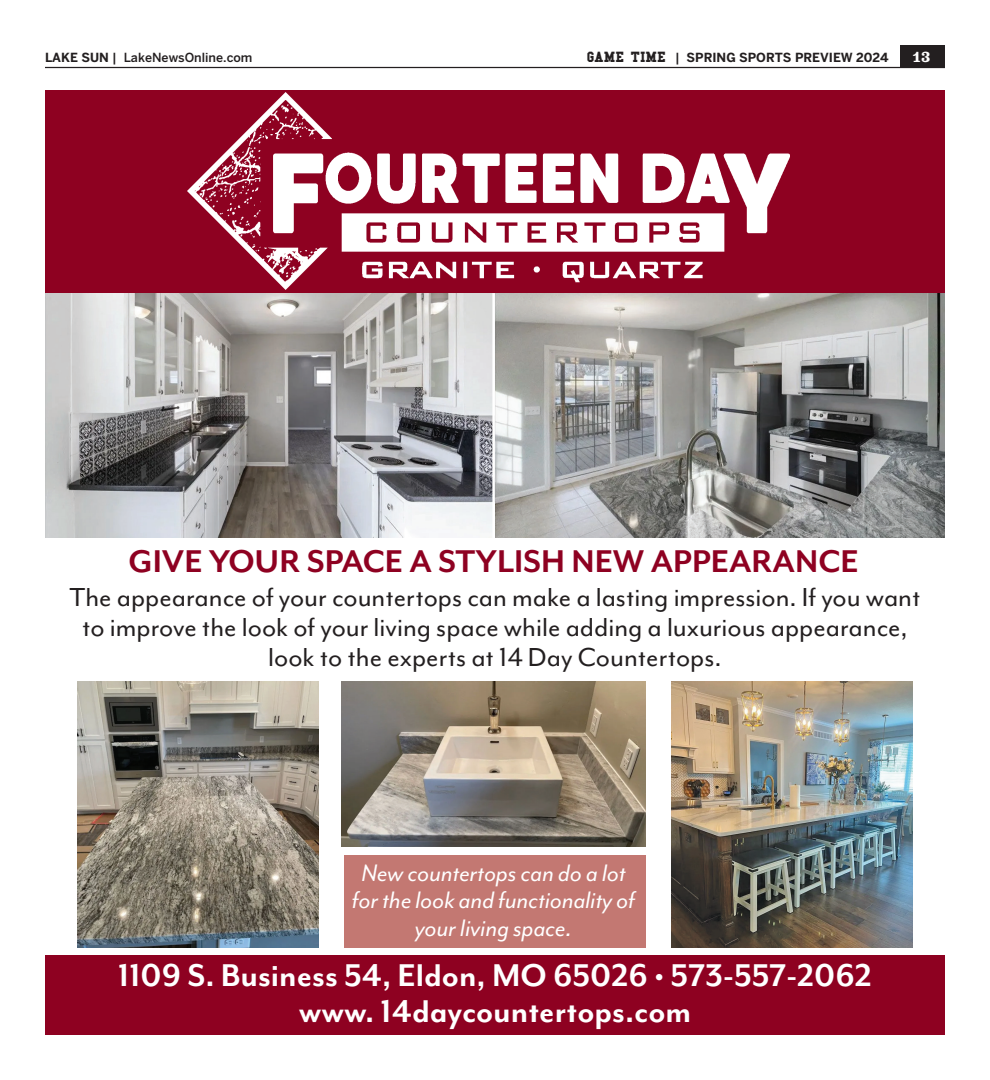
<style>
.page{position:relative;width:990px;height:1080px;background:#fff}
.page>*{position:absolute;margin:0;border:0;box-sizing:border-box;transform-origin:0 0}
.t1{font:700 36.25px/36.2px "Mr Eaves Mod OT";color:#fff;text-align:center}
.t2{font:700 36.25px "Mr Eaves Mod OT";color:#8e0121}
.t3{font:30px/30px "Mr Eaves Mod OT";color:#231f20;text-align:center}
.t4{font:italic 27.5px/27.5px "Mr Eaves Mod OT";color:#fff;text-align:center}
.t5{font:700 12.5px "Benton Sans";color:#231f20}
.t6{font:500 12.5px "Benton Sans";color:#231f20}
.t7{font:700 12.5px "Belizio";color:#fff}
.s1{font-weight:700}
.s2{font-family:"College";font-size:15px}
.s3{font-weight:500}
</style>
<div class="page">
<div style="left:900px;top:45px;width:45px;height:23px;background:#231f20"></div>
<hr style="left:45px;top:67px;width:900px;height:1px;background:#231f20">
<div style="left:45px;top:90px;width:900px;height:203px;background:#8e0121"></div>
<img style="left:45px;top:293px;width:900px;height:245px">
<div style="left:45px;top:955px;width:900px;height:80px;background:#8e0121"></div>
<img style="left:77px;top:682px;width:242px;height:265px">
<img style="left:671px;top:682px;width:242px;height:266px">
<img style="left:342px;top:682px;width:304px;height:165px">
<div style="left:344px;top:855px;width:302px;height:92px;background:#c37872"></div>
<hr style="left:492px;top:293px;width:3px;height:245px;background:#fff">
<img style="left:188px;top:92px;width:601px;height:197px">
<p class="t6" style="left:45px;top:50px;width:209px"><span class="s1">LAKE SUN</span> | LakeNewsOnline.com</p>
<p class="t5" style="left:587px;top:50px;width:304px"><span class="s2">GAME TIME</span> <span class="s3">|</span> SPRING SPORTS PREVIEW 2024</p>
<p class="t7" style="left:913px;top:48px;width:19px">13</p>
<p class="t2" style="left:128px;top:540px;width:732px">GIVE YOUR SPACE A STYLISH NEW APPEARANCE</p>
<p class="t3" style="left:69px;top:582px;width:853px">The appearance of your countertops can make a lasting impression. If you want to improve the look of your living space while adding a luxurious appearance, look to the experts at 14 Day Countertops.</p>
<p class="t4" style="left:352px;top:859px;width:285px">New countertops can do a lot for the look and functionality of your living space.</p>
<p class="t1" style="left:118px;top:956px;width:755px">1109 S. Business 54, Eldon, MO 65026 • 573-557-2062 www. 14daycountertops.com</p>
</div>
